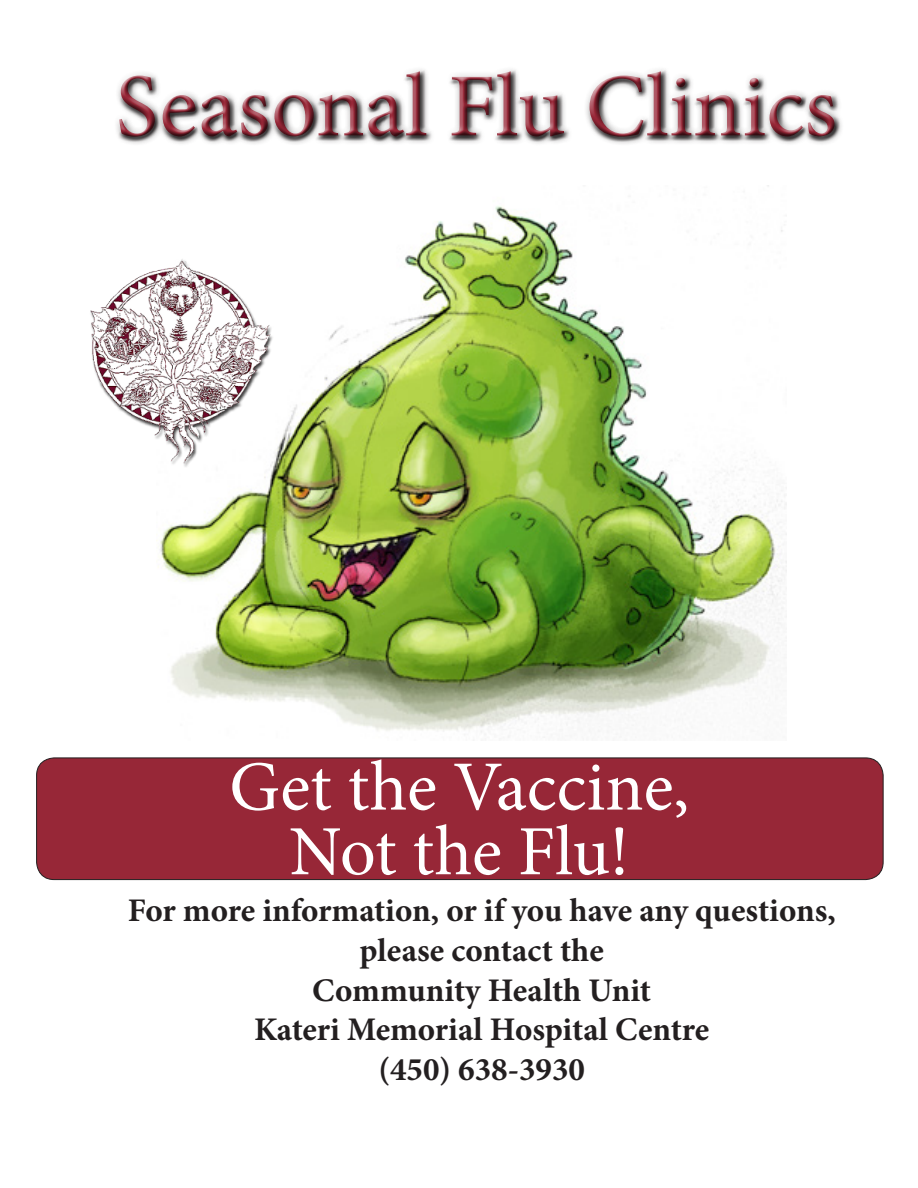
<style>
.page{position:relative;width:918px;height:1188px;background:#fff}
.page>*{position:absolute;margin:0;border:0;box-sizing:border-box;transform-origin:0 0}
.t1{font:90px "Minion Pro";color:#972737}
.t2{font:70.5px "Minion Pro";color:#fff}
.t3{font:700 33px "Minion Pro";color:#231f20}
</style>
<div class="page">
<div style="left:114px;top:66px;width:731px;height:81px;background:#231f20;opacity:.75"></div>
<div style="left:115px;top:66px;width:723px;height:72px;background:#fff"></div>
<div style="left:117px;top:68px;width:723px;height:74px;background:#231f20;opacity:.75"></div>
<div style="left:37px;top:758px;width:846px;height:122px;background:#972737;border-radius:18px"></div>
<div style="left:36px;top:758px;width:848px;height:122px;border:1px solid #231f20;border-radius:18px"></div>
<img style="left:156px;top:185px;width:630px;height:553px">
<img style="left:90px;top:234px;width:198px;height:245px">
<h1 class="t1" style="left:115px;top:46px;width:723px">Seasonal Flu Clinics</h1>
<p class="t2" style="left:229px;top:740px;width:461px">Get the Vaccine,</p>
<p class="t2" style="left:289px;top:805px;width:341px">Not the Flu!</p>
<p class="t3" style="left:128px;top:888px;width:710px">For more information, or if you have any questions,</p>
<p class="t3" style="left:360px;top:927px;width:246px">please contact the</p>
<p class="t3" style="left:312px;top:967px;width:340px">Community Health Unit</p>
<p class="t3" style="left:254px;top:1006px;width:457px">Kateri Memorial Hospital Centre</p>
<p class="t3" style="left:378px;top:1046px;width:208px">(450) 638-3930</p>
</div>
